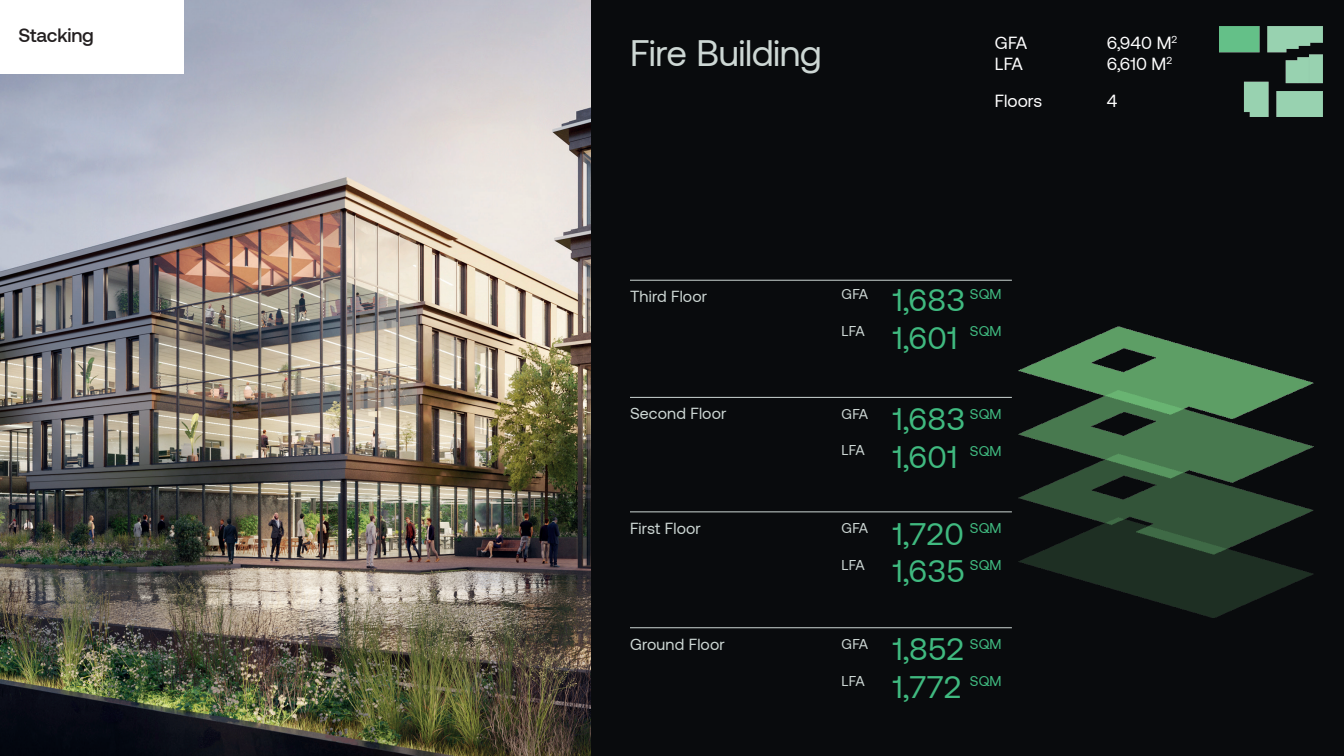
<style>
.page{position:relative;width:1344px;height:756px;background:#090b0d}
.page>*{position:absolute;margin:0;border:0;box-sizing:border-box;transform-origin:0 0}
.t1{font:36.75px "Aeonik";letter-spacing:-.015em;color:#cdd7d4}
.t2{font:31.11px "Aeonik";letter-spacing:.01em;color:#40ba80}
.t3{font:500 19.25px "Aeonik";letter-spacing:-.01em;color:#231f20}
.t4{font:17.5px/21px "Aeonik";color:#fff}
.t5{font:15.99px "Aeonik";letter-spacing:.01em;color:#cdd7d4}
.t6{font:14.21px "Aeonik";letter-spacing:.01em;color:#40ba80}
.t7{font:14.21px "Aeonik";letter-spacing:-.03em;color:#cdd7d4}
</style>
<div class="page">
<img style="left:0;top:0;width:590px;height:756px">
<hr style="left:630px;top:280px;width:382px;height:1px;background:#cdd7d4">
<hr style="left:630px;top:397px;width:382px;height:1px;background:#cdd7d4">
<hr style="left:630px;top:512px;width:382px;height:1px;background:#cdd7d4">
<hr style="left:630px;top:628px;width:382px;height:1px;background:#cdd7d4">
<div style="left:0;top:0;width:183px;height:74px;background:#fff"></div>
<img style="left:1220px;top:27px;width:102px;height:89px">
<img style="left:1018px;top:326px;width:295px;height:291px">
<p class="t3" style="left:19px;top:25px;width:77px">Stacking</p>
<p class="t4" style="left:995px;top:33px;width:34px">GFA<br>LFA</p>
<p class="t4" style="left:995px;top:91px;width:49px">Floors</p>
<h1 class="t1" style="left:630px;top:33px;width:193px">Fire Building</h1>
<p class="t4" style="left:1107px;top:33px;width:72px">6,940 M<sup>2<br></sup>6,610 M<sup>2</sup></p>
<p class="t4" style="left:1107px;top:91px;width:12px">4</p>
<p class="t5" style="left:630px;top:288px;width:79px">Third Floor</p>
<h2 class="t2" style="left:893px;top:283px;width:74px">1,683</h2>
<p class="t6" style="left:970px;top:287px;width:33px">SQM</p>
<p class="t7" style="left:842px;top:287px;width:28px">GFA</p>
<p class="t7" style="left:842px;top:323px;width:25px">LFA</p>
<h2 class="t2" style="left:893px;top:321px;width:66px">1,601</h2>
<p class="t6" style="left:970px;top:324px;width:33px">SQM</p>
<p class="t5" style="left:630px;top:405px;width:98px">Second Floor</p>
<p class="t7" style="left:842px;top:406px;width:28px">GFA</p>
<h2 class="t2" style="left:893px;top:402px;width:74px">1,683</h2>
<p class="t6" style="left:970px;top:406px;width:33px">SQM</p>
<p class="t7" style="left:842px;top:443px;width:25px">LFA</p>
<h2 class="t2" style="left:893px;top:440px;width:66px">1,601</h2>
<p class="t6" style="left:970px;top:443px;width:33px">SQM</p>
<p class="t5" style="left:630px;top:520px;width:72px">First Floor</p>
<p class="t7" style="left:842px;top:520px;width:28px">GFA</p>
<h2 class="t2" style="left:893px;top:517px;width:73px">1,720</h2>
<p class="t6" style="left:970px;top:520px;width:33px">SQM</p>
<p class="t7" style="left:842px;top:557px;width:25px">LFA</p>
<p class="t6" style="left:970px;top:557px;width:33px">SQM</p>
<h2 class="t2" style="left:893px;top:555px;width:74px">1,635</h2>
<p class="t5" style="left:630px;top:636px;width:96px">Ground Floor</p>
<p class="t7" style="left:842px;top:636px;width:28px">GFA</p>
<h2 class="t2" style="left:893px;top:633px;width:73px">1,852</h2>
<p class="t6" style="left:970px;top:636px;width:33px">SQM</p>
<p class="t7" style="left:842px;top:673px;width:25px">LFA</p>
<h2 class="t2" style="left:893px;top:670px;width:70px">1,772</h2>
<p class="t6" style="left:970px;top:673px;width:33px">SQM</p>
</div>
